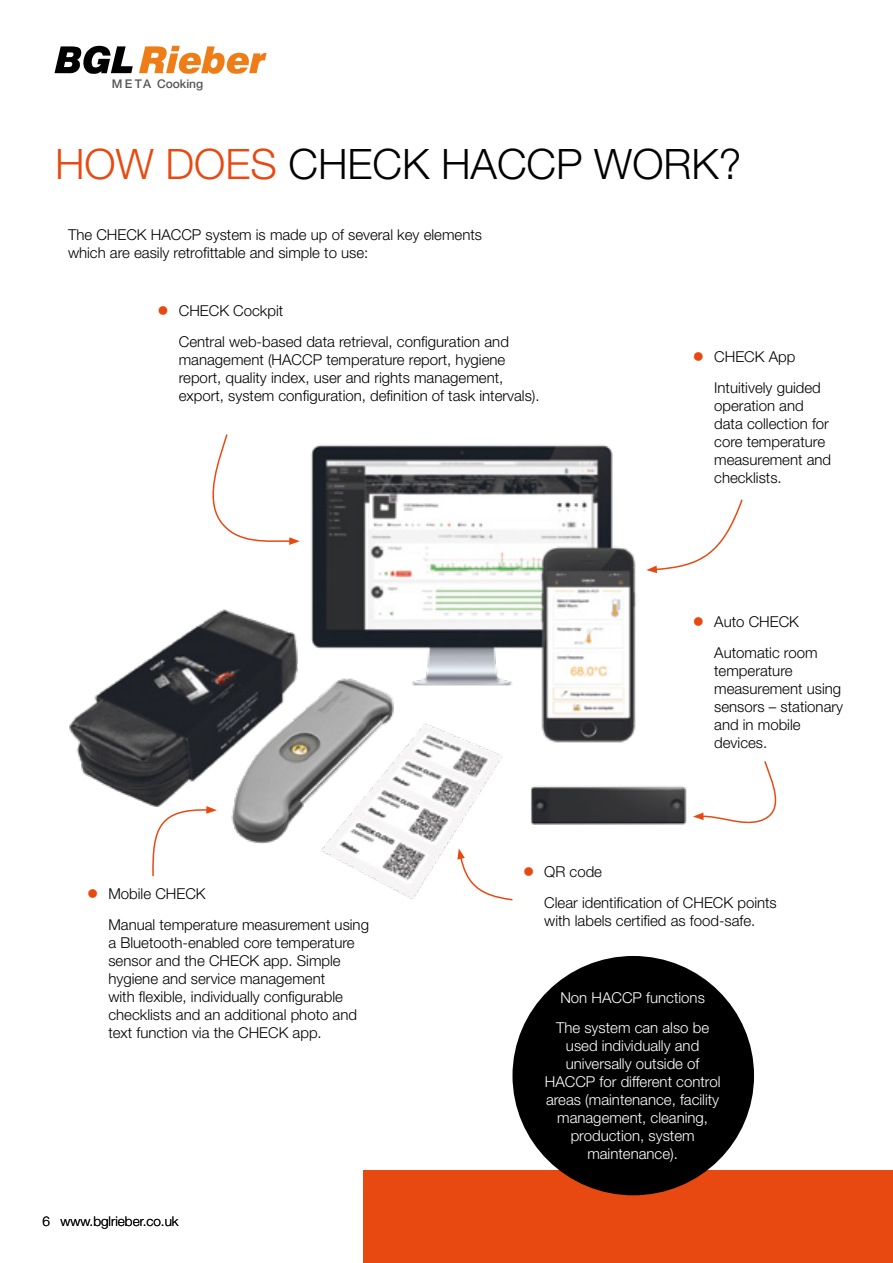
<style>
.page{position:relative;width:893px;height:1263px;background:#fff}
.page>*{position:absolute;margin:0;border:0;box-sizing:border-box;transform-origin:0 0}
.t1{font:300 42px "Helvetica Neue LT Std";color:#000}
.t2{font:300 15px/18px "Helvetica Neue LT Std";color:#000}
.t3{font:300 15px/18px "Helvetica Neue LT Std";color:#fff}
.t4{font:300 13.5px "Helvetica Neue LT Std";color:#000}
.t5{font:500 12px "Helvetica Neue LT Std";color:#575756}
.s1{color:#e84910}
</style>
<div class="page">
<img style="left:69px;top:444px;width:618px;height:455px">
<div style="left:364px;top:1171px;width:529px;height:92px;background:#e84910"></div>
<svg style="left:139px;top:46px;width:128px;height:28px"></svg>
<svg style="left:54px;top:46px;width:79px;height:28px"></svg>
<svg style="left:204px;top:434px;width:96px;height:113px"></svg>
<svg style="left:646px;top:498px;width:97px;height:75px"></svg>
<svg style="left:693px;top:761px;width:84px;height:63px"></svg>
<svg style="left:457px;top:848px;width:57px;height:53px"></svg>
<svg style="left:152px;top:806px;width:65px;height:72px"></svg>
<div style="left:512px;top:956px;width:242px;height:239px;background:#000;border-radius:50%"></div>
<svg style="left:534px;top:877px;width:15px;height:1px"></svg>
<p class="t5" style="left:112px;top:76px;width:93px">M E TA Cooking</p>
<h1 class="t1" style="left:55px;top:138px;width:688px"><span class="s1">HOW DOES</span> CHECK HACCP WORK?</h1>
<p class="t2" style="left:68px;top:226px;width:415px">The CHECK HACCP system is made up of several key elements which are easily retrofittable and simple to use:</p>
<p class="t2" style="left:179px;top:295px;width:332px;line-height:30.8px;text-indent:-21px"><span class="s1">●</span> CHECK Cockpit<br>Central web-based data retrieval, configuration and</p>
<p class="t2" style="left:179px;top:350px;width:362px">management (HACCP temperature report, hygiene report, quality index, user and rights management, export, system configuration, definition of task intervals).</p>
<p class="t2" style="left:714px;top:341px;width:108px;line-height:30.8px;text-indent:-21px"><span class="s1">●</span> CHECK App<br>Intuitively guided</p>
<p class="t2" style="left:714px;top:396px;width:118px">operation and data collection for core temperature measurement and checklists.</p>
<p class="t2" style="left:714px;top:606px;width:105px;line-height:30.8px;text-indent:-21px"><span class="s1">●</span> Auto CHECK<br>Automatic room</p>
<p class="t2" style="left:714px;top:661px;width:130px">temperature measurement using sensors – stationary and in mobile devices.</p>
<p class="t2" style="left:108px;top:878px;width:262px;line-height:30.8px;text-indent:-21px"><span class="s1">●</span> Mobile CHECK<br>Manual temperature measurement using</p>
<p class="t2" style="left:108px;top:933px;width:250px">a Bluetooth-enabled core temperature sensor and the CHECK app. Simple hygiene and service management<br>with flexible, individually configurable checklists and an additional photo and text function via the CHECK app.</p>
<p class="t4" style="left:43px;top:1213px;width:138px">6 www.bglrieber.co.uk</p>
<p class="t2" style="left:544px;top:856px;width:234px;line-height:30.8px;text-indent:-21px"><span class="s1">●</span> QR code<br>Clear identification of CHECK points</p>
<p class="t2" style="left:544px;top:911px;width:213px">with labels certified as food-safe.</p>
<p class="t3" style="left:556px;top:981px;width:155px;line-height:30.8px">Non HACCP functions<br>The system can also be</p>
<p class="t3" style="left:545px;top:1036px;width:177px;text-align:center">used individually and universally outside of<br>HACCP for different control areas (maintenance, facility management, cleaning, production, system maintenance).</p>
</div>
